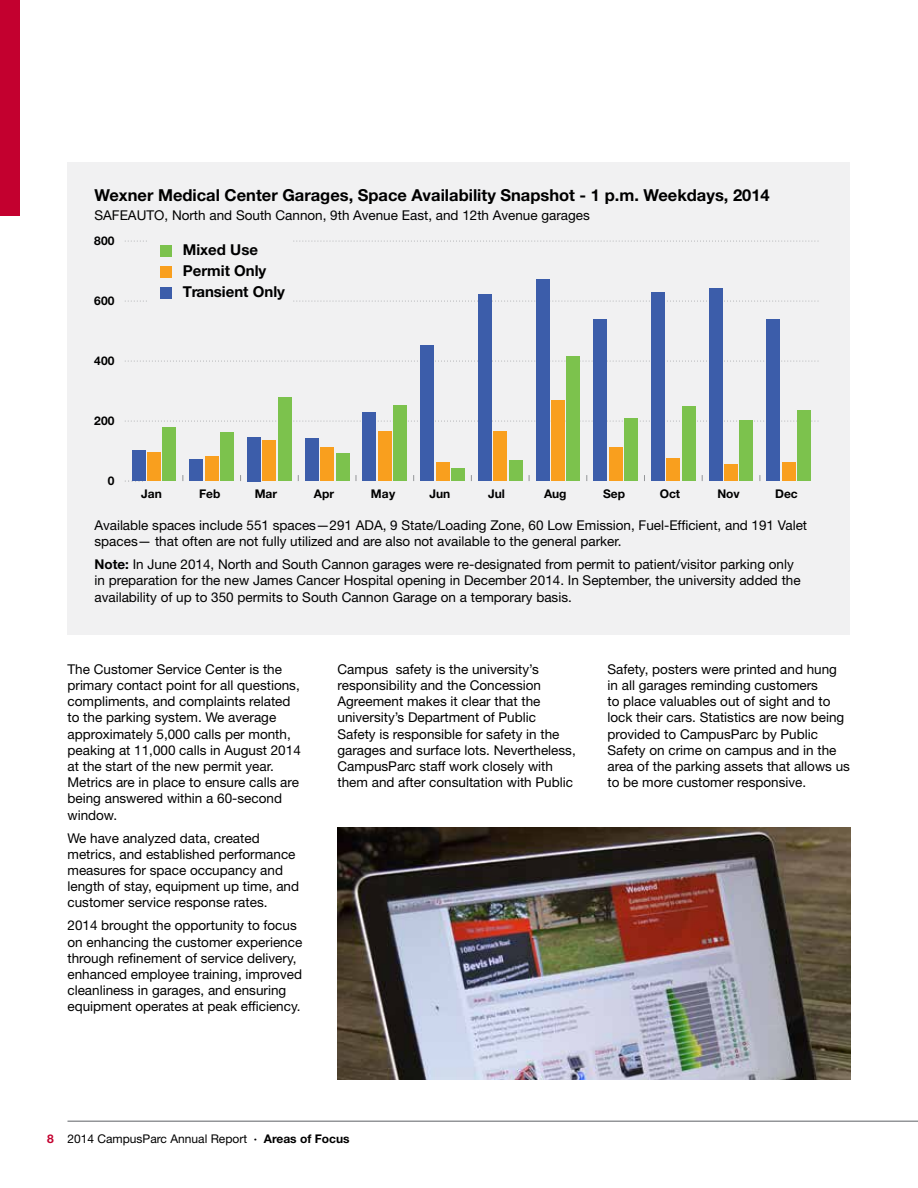
<style>
.page{position:relative;width:918px;height:1188px;background:#fff}
.page>*{position:absolute;margin:0;border:0;box-sizing:border-box;transform-origin:0 0}
.t1{font:700 16.5px "Helvetica Neue LT Std";color:#000}
.t2{font:700 15px/21px "Helvetica Neue LT Std";color:#000}
.t3{font:13.5px/16.2px "Helvetica Neue LT Std";color:#000}
.t4{font:700 12px "Helvetica Neue LT Std";color:#000}
.t5{font:12px "Helvetica Neue LT Std";color:#000}
.s1{font-weight:700}
.s2{font-weight:700;color:#c3002f}
</style>
<div class="page">
<hr style="left:68px;top:1120px;width:850px;height:2px;background:#939598">
<div style="left:0;top:0;width:20px;height:216px;background:#c3002f"></div>
<div style="left:68px;top:163px;width:782px;height:472px;background:#f1f1f2"></div>
<svg style="left:125px;top:421px;width:694px;height:1px"></svg>
<svg style="left:125px;top:361px;width:694px;height:1px"></svg>
<svg style="left:125px;top:301px;width:694px;height:1px"></svg>
<svg style="left:125px;top:241px;width:694px;height:1px"></svg>
<div style="left:162px;top:428px;width:14px;height:53px;background:#7cc24d"></div>
<div style="left:220px;top:433px;width:14px;height:48px;background:#7cc24d"></div>
<div style="left:278px;top:398px;width:14px;height:83px;background:#7cc24d"></div>
<div style="left:336px;top:454px;width:13px;height:27px;background:#7cc24d"></div>
<div style="left:393px;top:405px;width:14px;height:76px;background:#7cc24d"></div>
<div style="left:451px;top:469px;width:14px;height:12px;background:#7cc24d"></div>
<div style="left:509px;top:460px;width:14px;height:21px;background:#7cc24d"></div>
<div style="left:566px;top:356px;width:14px;height:125px;background:#7cc24d"></div>
<div style="left:624px;top:419px;width:14px;height:62px;background:#7cc24d"></div>
<div style="left:682px;top:406px;width:14px;height:75px;background:#7cc24d"></div>
<div style="left:740px;top:420px;width:13px;height:61px;background:#7cc24d"></div>
<div style="left:797px;top:411px;width:14px;height:70px;background:#7cc24d"></div>
<div style="left:147px;top:453px;width:14px;height:28px;background:#f99f1e"></div>
<div style="left:205px;top:456px;width:14px;height:25px;background:#f99f1e"></div>
<div style="left:262px;top:441px;width:14px;height:40px;background:#f99f1e"></div>
<div style="left:320px;top:448px;width:14px;height:33px;background:#f99f1e"></div>
<div style="left:378px;top:432px;width:14px;height:49px;background:#f99f1e"></div>
<div style="left:436px;top:462px;width:13px;height:19px;background:#f99f1e"></div>
<div style="left:493px;top:431px;width:14px;height:50px;background:#f99f1e"></div>
<div style="left:551px;top:400px;width:14px;height:81px;background:#f99f1e"></div>
<div style="left:609px;top:447px;width:14px;height:34px;background:#f99f1e"></div>
<div style="left:666px;top:459px;width:14px;height:22px;background:#f99f1e"></div>
<div style="left:724px;top:465px;width:14px;height:16px;background:#f99f1e"></div>
<div style="left:782px;top:463px;width:14px;height:18px;background:#f99f1e"></div>
<div style="left:132px;top:451px;width:14px;height:30px;background:#3c5daa"></div>
<div style="left:189px;top:459px;width:14px;height:22px;background:#3c5daa"></div>
<div style="left:247px;top:437px;width:14px;height:44px;background:#3c5daa"></div>
<div style="left:305px;top:438px;width:14px;height:43px;background:#3c5daa"></div>
<div style="left:363px;top:412px;width:13px;height:69px;background:#3c5daa"></div>
<div style="left:420px;top:345px;width:14px;height:136px;background:#3c5daa"></div>
<div style="left:478px;top:294px;width:14px;height:187px;background:#3c5daa"></div>
<div style="left:536px;top:280px;width:13px;height:201px;background:#3c5daa"></div>
<div style="left:593px;top:319px;width:14px;height:162px;background:#3c5daa"></div>
<div style="left:651px;top:293px;width:14px;height:188px;background:#3c5daa"></div>
<div style="left:709px;top:288px;width:14px;height:193px;background:#3c5daa"></div>
<div style="left:766px;top:320px;width:14px;height:161px;background:#3c5daa"></div>
<div style="left:148px;top:236px;width:145px;height:70px;background:#f1f1f2"></div>
<div style="left:160px;top:245px;width:12px;height:12px;background:#7cc24d"></div>
<div style="left:160px;top:266px;width:12px;height:12px;background:#f99f1e"></div>
<div style="left:160px;top:287px;width:12px;height:12px;background:#3c5daa"></div>
<img style="left:338px;top:827px;width:512px;height:253px">
<p class="t1" style="left:94px;top:185px;width:677px">Wexner Medical Center Garages, Space Availability Snapshot - 1 p.m. Weekdays, 2014</p>
<p class="t3" style="left:94px;top:207px;width:497px">SAFEAUTO, North and South Cannon, 9th Avenue East, and 12th Avenue garages</p>
<p class="t4" style="left:94px;top:233px;width:22px">800</p>
<p class="t4" style="left:94px;top:293px;width:22px">600</p>
<p class="t4" style="left:94px;top:353px;width:22px">400</p>
<p class="t4" style="left:94px;top:413px;width:22px">200</p>
<p class="t4" style="left:108px;top:473px;width:8px">0</p>
<p class="t2" style="left:183px;top:239px;width:104px">Mixed Use<br>Permit Only<br>Transient Only</p>
<p class="t4" style="left:141px;top:486px;width:22px">Jan</p>
<p class="t4" style="left:199px;top:486px;width:23px">Feb</p>
<p class="t4" style="left:255px;top:486px;width:24px">Mar</p>
<p class="t4" style="left:314px;top:486px;width:22px">Apr</p>
<p class="t4" style="left:371px;top:486px;width:26px">May</p>
<p class="t4" style="left:429px;top:486px;width:22px">Jun</p>
<p class="t4" style="left:488px;top:486px;width:18px">Jul</p>
<p class="t4" style="left:544px;top:486px;width:24px">Aug</p>
<p class="t4" style="left:603px;top:486px;width:23px">Sep</p>
<p class="t4" style="left:660px;top:486px;width:22px">Oct</p>
<p class="t4" style="left:717px;top:486px;width:24px">Nov</p>
<p class="t4" style="left:775px;top:486px;width:24px">Dec</p>
<p class="t3" style="left:94px;top:517px;width:714px">Available spaces include 551 spaces—291 ADA, 9 State/Loading Zone, 60 Low Emission, Fuel-Efficient, and 191 Valet spaces— that often are not fully utilized and are also not available to the general parker.</p>
<p class="t3" style="left:94px;top:556px;width:708px"><span class="s1">Note:</span> In June 2014, North and South Cannon garages were re-designated from permit to patient/visitor parking only in preparation for the new James Cancer Hospital opening in December 2014. In September, the university added the availability of up to 350 permits to South Cannon Garage on a temporary basis.</p>
<p class="t3" style="left:68px;top:661px;width:235px">The Customer Service Center is the primary contact point for all questions, compliments, and complaints related to the parking system. We average approximately 5,000 calls per month, peaking at 11,000 calls in August 2014 at the start of the new permit year.<br>Metrics are in place to ensure calls are being answered within a 60-second window.</p>
<p class="t3" style="left:68px;top:830px;width:233px">We have analyzed data, created metrics, and established performance measures for space occupancy and length of stay, equipment up time, and customer service response rates.</p>
<p class="t3" style="left:68px;top:917px;width:236px">2014 brought the opportunity to focus on enhancing the customer experience through refinement of service delivery, enhanced employee training, improved cleanliness in garages, and ensuring equipment operates at peak efficiency.</p>
<p class="t3" style="left:338px;top:661px;width:240px">Campus safety is the university’s responsibility and the Concession Agreement makes it clear that the university’s Department of Public Safety is responsible for safety in the garages and surface lots. Nevertheless, CampusParc staff work closely with them and after consultation with Public</p>
<p class="t3" style="left:608px;top:661px;width:244px">Safety, posters were printed and hung in all garages reminding customers<br>to place valuables out of sight and to lock their cars. Statistics are now being provided to CampusParc by Public Safety on crime on campus and in the area of the parking assets that allows us to be more customer responsive.</p>
<p class="t5" style="left:47px;top:1131px;width:304px"><span class="s2">8</span> 2014 CampusParc Annual Report <span class="s1">∙ Areas of Focus</span></p>
</div>
